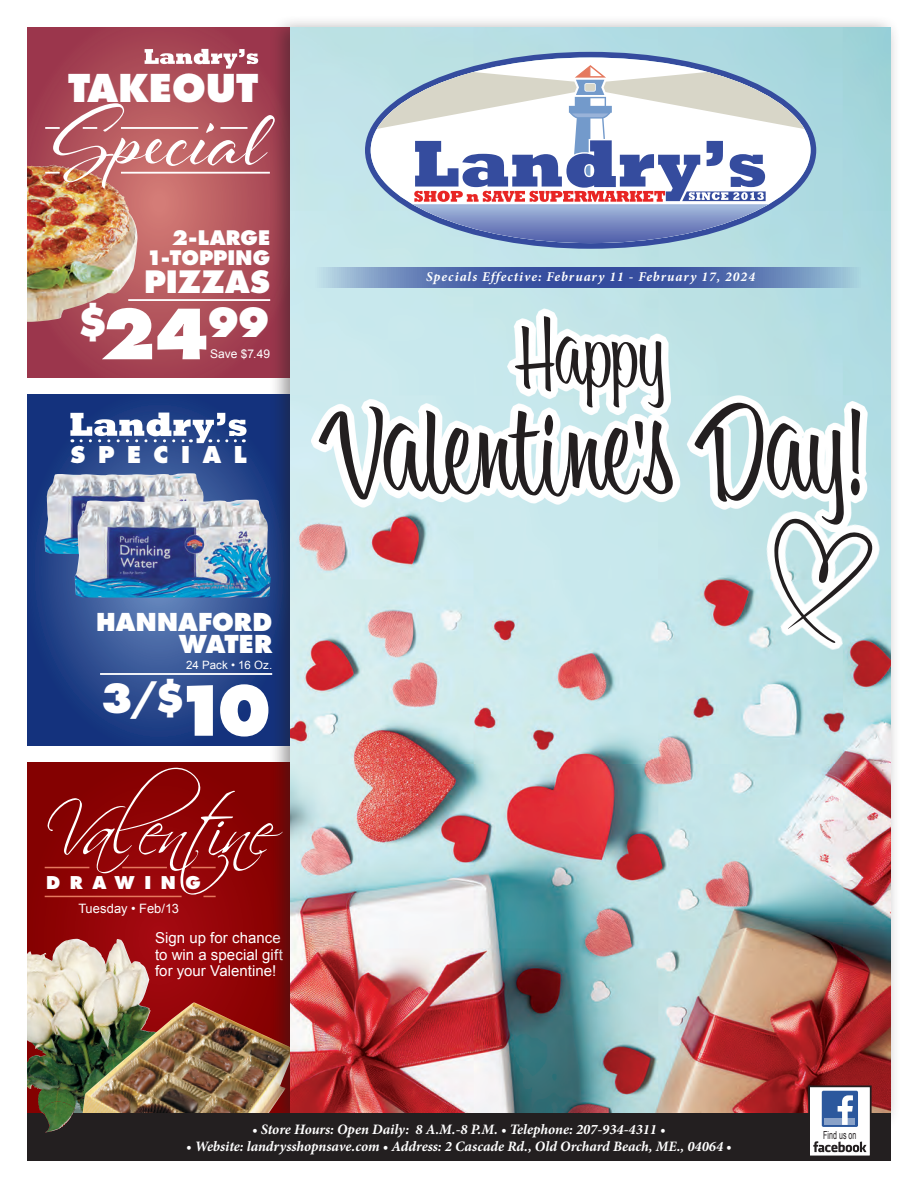
<style>
.page{position:relative;width:918px;height:1188px;background:#fff}
.page>*{position:absolute;margin:0;border:0;box-sizing:border-box;transform-origin:0 0}
.t1{font:127.5px "Bounce Script";color:#231f20}
.t2{font:92.25px "Al Fresco";letter-spacing:-.005em;color:#fff}
.t3{font:90px "Bounce Script";letter-spacing:.015em;color:#231f20}
.t4{font:800 39.15px "Futura";color:#fff}
.t5{font:800 37.35px "Futura";color:#fff}
.t6{font:800 30px "Futura";letter-spacing:.015em;color:#fff}
.t7{font:800 24px/22.6px "Futura";letter-spacing:.005em;color:#fff;text-align:right}
.t8{font:800 22.5px "Futura";letter-spacing:.56em;color:#fff}
.t9{font:800 19.5px/19.8px "Futura";letter-spacing:.005em;color:#fff;text-align:right}
.t10{font:800 17.1px "Futura";letter-spacing:.56em;color:#fff}
.t11{font:15px/16.6px "Arial";color:#fff}
.t12{font:italic 700 14.4px "Minion Pro";letter-spacing:-.005em;color:#fff}
.t13{font:italic 700 13.5px "Minion Pro";letter-spacing:.075em;color:#fff}
.t14{font:12.9px "Arial";letter-spacing:.005em;color:#fff}
.t15{font:12px "Arial";letter-spacing:.005em;color:#fff}
.t16{font:11.55px "Arial";letter-spacing:.005em;color:#fff}
.t17{font:11.1px "Arial";letter-spacing:.01em;color:#231f20;scale:.64 1}
.s1{font-size:67.05px}
</style>
<div class="page">
<svg style="left:27px;top:27px;width:242px;height:351px;background:#ae4e59"></svg>
<img style="left:27px;top:165px;width:110px;height:157px">
<svg style="left:27px;top:395px;width:242px;height:351px;background:#26458a"></svg>
<img style="left:44px;top:473px;width:162px;height:81px">
<img style="left:74px;top:500px;width:195px;height:98px">
<svg style="left:27px;top:763px;width:242px;height:240px;background:#920407"></svg>
<img style="left:27px;top:939px;width:147px;height:175px">
<img style="left:83px;top:1003px;width:186px;height:111px">
<hr style="left:45px;top:867px;width:44px;height:1px;background:#e5795e">
<hr style="left:45px;top:896px;width:137px;height:1px;background:#e5795e">
<svg style="left:47px;top:767px;width:222px;height:130px;background:#961819"></svg>
<div style="left:269px;top:15px;width:631px;height:1117px;background:#231f20;opacity:.45"></div>
<img style="left:290px;top:27px;width:601px;height:1087px">
<div style="left:27px;top:1114px;width:864px;height:47px;background:#231f20"></div>
<div style="left:809px;top:1086px;width:62px;height:70px;background:#fff"></div>
<div style="left:808px;top:1085px;width:64px;height:72px;border:2px solid #231f20"></div>
<div style="left:822px;top:1091px;width:36px;height:36px;background:#2c589d;border-radius:2px"></div>
<div style="left:824px;top:1119px;width:31px;height:6px;background:#8aa2c8"></div>
<svg style="left:838px;top:1095px;width:15px;height:30px"></svg>
<svg style="left:813px;top:1141px;width:54px;height:11px"></svg>
<svg style="left:365px;top:52px;width:451px;height:197px;background:#9dc1d5"></svg>
<svg style="left:371px;top:58px;width:440px;height:185px"></svg>
<svg style="left:377px;top:65px;width:428px;height:178px"></svg>
<svg style="left:312px;top:268px;width:557px;height:20px;background:#5d79b3"></svg>
<svg style="left:311px;top:309px;width:557px;height:223px"></svg>
<svg style="left:748px;top:506px;width:136px;height:150px"></svg>
<svg style="left:40px;top:1091px;width:36px;height:23px"></svg>
<img style="left:41px;top:1102px;width:34px;height:30px">
<svg style="left:45px;top:127px;width:15px;height:2px"></svg>
<svg style="left:83px;top:127px;width:14px;height:2px"></svg>
<hr style="left:121px;top:127px;width:77px;height:2px;background:#fff">
<hr style="left:121px;top:172px;width:149px;height:2px;background:#fff">
<svg style="left:45px;top:172px;width:15px;height:2px"></svg>
<hr style="left:220px;top:127px;width:27px;height:2px;background:#fff">
<svg style="left:145px;top:49px;width:113px;height:20px"></svg>
<hr style="left:100px;top:673px;width:172px;height:2px;background:#fff">
<hr style="left:128px;top:299px;width:142px;height:2px;background:#fff">
<svg style="left:70px;top:413px;width:177px;height:30px"></svg>
<h3 class="t5" style="left:68px;top:65px;width:192px">TAKEOUT</h3>
<h2 class="t2" style="left:53px;top:77px;width:215px">Special</h2>
<h3 class="t9" style="left:146px;top:228px;width:125px">2-LARGE<br>1-TOPPING</h3>
<h3 class="t6" style="left:144px;top:264px;width:128px">PIZZAS</h3>
<h3 class="t4" style="left:76px;top:298px;width:195px">$<span class="s1">24</span>99</h3>
<p class="t15" style="left:210px;top:346px;width:62px">Save $7.49</p>
<h3 class="t8" style="left:71px;top:441px;width:178px">SPECIAL</h3>
<h3 class="t7" style="left:96px;top:610px;width:178px">HANNAFORD<br>WATER</h3>
<h3 class="t4" style="left:101px;top:675px;width:173px">3/$<span class="s1">10</span></h3>
<p class="t16" style="left:186px;top:657px;width:88px">24 Pack • 16 Oz.</p>
<p class="t13" style="left:426px;top:267px;width:330px">Specials Effective: February 11 - February 17, 2024</p>
<h3 class="t3" style="left:514px;top:305px;width:152px">Happy</h3>
<h1 class="t1" style="left:318px;top:379px;width:545px">Valentine's Day!</h1>
<p class="t10" style="left:46px;top:872px;width:156px">DRAWING</p>
<p class="t14" style="left:79px;top:900px;width:102px">Tuesday • Feb/13</p>
<p class="t11" style="left:155px;top:930px;width:129px">Sign up for chance to win a special gift for your Valentine!</p>
<p class="t12" style="left:252px;top:1119px;width:415px">• Store Hours: Open Daily: 8 A.M.-8 P.M. • Telephone: 207-934-4311 •</p>
<p class="t12" style="left:186px;top:1136px;width:547px">• Website: landrysshopnsave.com • Address: 2 Cascade Rd., Old Orchard Beach, ME., 04064 •</p>
<p class="t17" style="left:823px;top:1128px;width:54px">Find us on</p>
</div>
